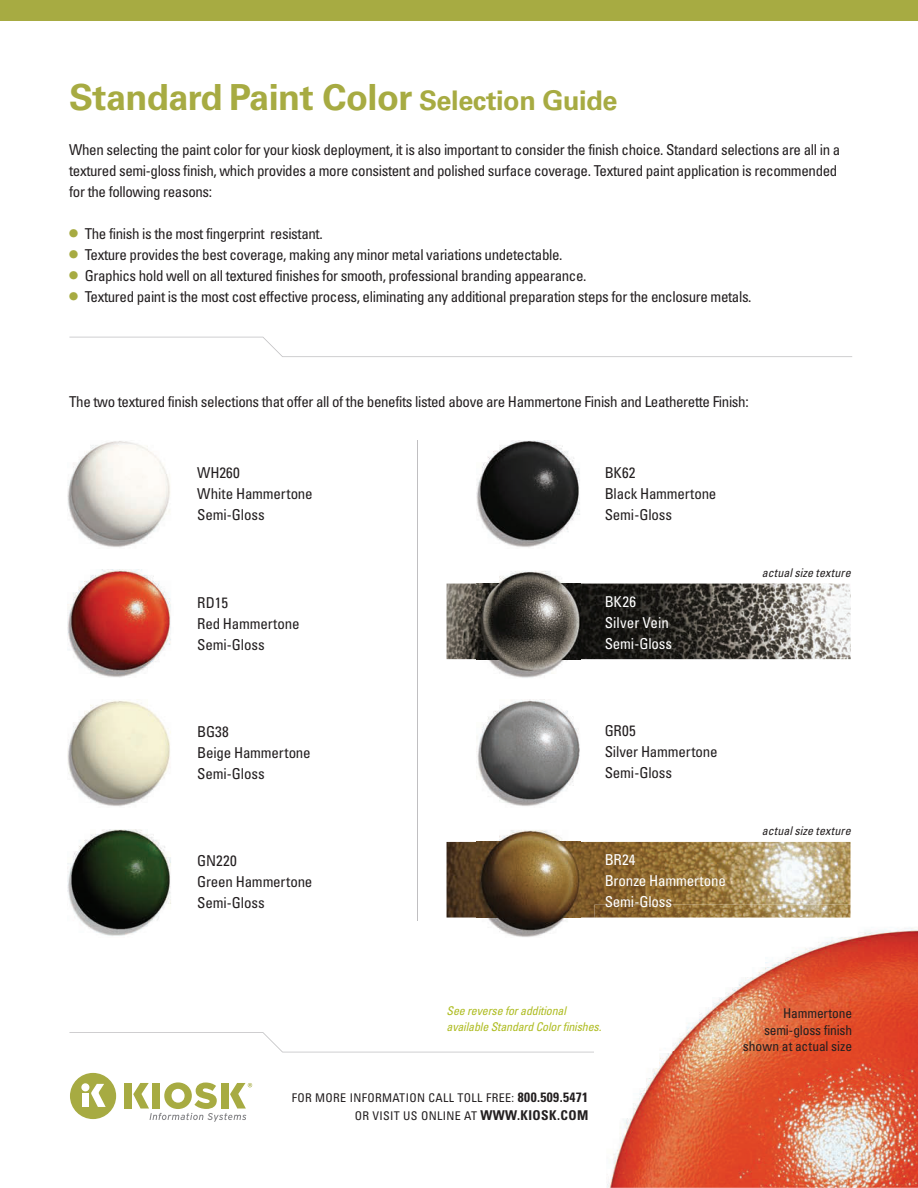
<style>
.page{position:relative;width:918px;height:1188px;background:#fff}
.page>*{position:absolute;margin:0;border:0;box-sizing:border-box;transform-origin:0 0}
.t1{font:700 36px "Univers LT Std";letter-spacing:-.015em;color:#a7ab42}
.t2{font:condensed 15px/21px "Univers LT Std";letter-spacing:-.025em;color:#231f20}
.t3{font:condensed 15px/21px "Univers LT Std";letter-spacing:-.005em;color:#fff}
.t4{font:condensed 13.5px/16.5px "Univers LT Std";letter-spacing:-.01em;color:#231f20;text-align:right}
.t5{font:condensed 12px/18px "Univers LT Std";letter-spacing:.03em;color:#231f20;text-align:right}
.t6{font:italic condensed 12px/16.5px "Univers LT Std";letter-spacing:-.015em;color:#aebc21}
.t7{font:italic condensed 12px "Univers LT Std";letter-spacing:.005em;color:#231f20}
.s1{font-size:27px}
.s2{font-size:27px;color:#a7ab42}
.s3{font-weight:700;font-size:13.5px}
</style>
<div class="page">
<div style="left:70px;top:1073px;width:46px;height:46px;background:#a7ab42;border-radius:50%"></div>
<div style="left:82px;top:1093px;width:7px;height:14px;background:#fff"></div>
<svg style="left:91px;top:1084px;width:15px;height:23px"></svg>
<div style="left:81px;top:1083px;width:8px;height:8px;background:#fff;border-radius:50%"></div>
<div style="left:124px;top:1083px;width:8px;height:26px;background:#a7ab42"></div>
<svg style="left:133px;top:1082px;width:119px;height:40px"></svg>
<div style="left:0;top:0;width:918px;height:20px;background:#a7ab42"></div>
<svg style="left:69px;top:1032px;width:525px;height:20px"></svg>
<svg style="left:69px;top:337px;width:783px;height:20px"></svg>
<hr style="left:417px;top:440px;width:1px;height:481px;background:#c0bfc1">
<img style="left:607px;top:905px;width:311px;height:283px">
<img style="left:607px;top:1052px;width:245px;height:1px">
<img style="left:447px;top:842px;width:403px;height:76px">
<img style="left:594px;top:905px;width:256px;height:13px">
<img style="left:477px;top:830px;width:104px;height:107px">
<img style="left:477px;top:842px;width:104px;height:76px">
<img style="left:447px;top:584px;width:404px;height:75px">
<img style="left:477px;top:571px;width:104px;height:107px">
<img style="left:477px;top:584px;width:104px;height:75px">
<img style="left:68px;top:441px;width:102px;height:107px">
<img style="left:68px;top:570px;width:103px;height:108px">
<img style="left:68px;top:829px;width:103px;height:107px">
<img style="left:68px;top:700px;width:103px;height:107px">
<img style="left:476px;top:440px;width:104px;height:108px">
<img style="left:476px;top:700px;width:104px;height:106px">
<h1 class="t1" style="left:69px;top:76px;width:550px">Standard Paint Color <span class="s1">Selection Guide</span></h1>
<p class="t2" style="left:69px;top:140px;width:773px">When selecting the paint color for your kiosk deployment, it is also important to consider the finish choice. Standard selections are all in a textured semi-gloss finish, which provides a more consistent and polished surface coverage. Textured paint application is recommended for the following reasons:</p>
<p class="t2" style="left:69px;top:224px;width:255px"><span class="s2">•</span> The finish is the most fingerprint resistant.</p>
<p class="t2" style="left:69px;top:245px;width:495px"><span class="s2">•</span> Texture provides the best coverage, making any minor metal variations undetectable.</p>
<p class="t2" style="left:69px;top:266px;width:519px"><span class="s2">•</span> Graphics hold well on all textured finishes for smooth, professional branding appearance.</p>
<p class="t2" style="left:69px;top:287px;width:684px"><span class="s2">•</span> Textured paint is the most cost effective process, eliminating any additional preparation steps for the enclosure metals.</p>
<p class="t2" style="left:69px;top:392px;width:681px">The two textured finish selections that offer all of the benefits listed above are Hammertone Finish and Leatherette Finish:</p>
<p class="t2" style="left:197px;top:463px;width:117px">WH260<br>White Hammertone<br>Semi-Gloss</p>
<p class="t2" style="left:197px;top:594px;width:104px">RD15<br>Red Hammertone<br>Semi-Gloss</p>
<p class="t2" style="left:197px;top:723px;width:115px">BG38<br>Beige Hammertone<br>Semi-Gloss</p>
<p class="t2" style="left:197px;top:852px;width:117px">GN220<br>Green Hammertone<br>Semi-Gloss</p>
<p class="t2" style="left:605px;top:463px;width:113px">BK62<br>Black Hammertone<br>Semi-Gloss</p>
<p class="t3" style="left:605px;top:592px;width:69px">BK26<br>Silver Vein<br>Semi-Gloss</p>
<p class="t2" style="left:605px;top:721px;width:114px">GR05<br>Silver Hammertone<br>Semi-Gloss</p>
<p class="t3" style="left:605px;top:850px;width:123px">BR24<br>Bronze Hammertone<br>Semi-Gloss</p>
<p class="t7" style="left:762px;top:568px;width:90px">actual size texture</p>
<p class="t7" style="left:762px;top:826px;width:90px">actual size texture</p>
<p class="t6" style="left:447px;top:1004px;width:156px">See reverse for additional available Standard Color finishes.</p>
<p class="t5" style="left:292px;top:1090px;width:298px">FOR MORE INFORMATION CALL TOLL FREE: <span class="s3">800.509.5471<br></span>OR VISIT US ONLINE AT <span class="s3">WWW.KIOSK.COM</span></p>
<p class="t4" style="left:743px;top:1006px;width:111px">Hammertone semi-gloss finish shown at actual size</p>
</div>
